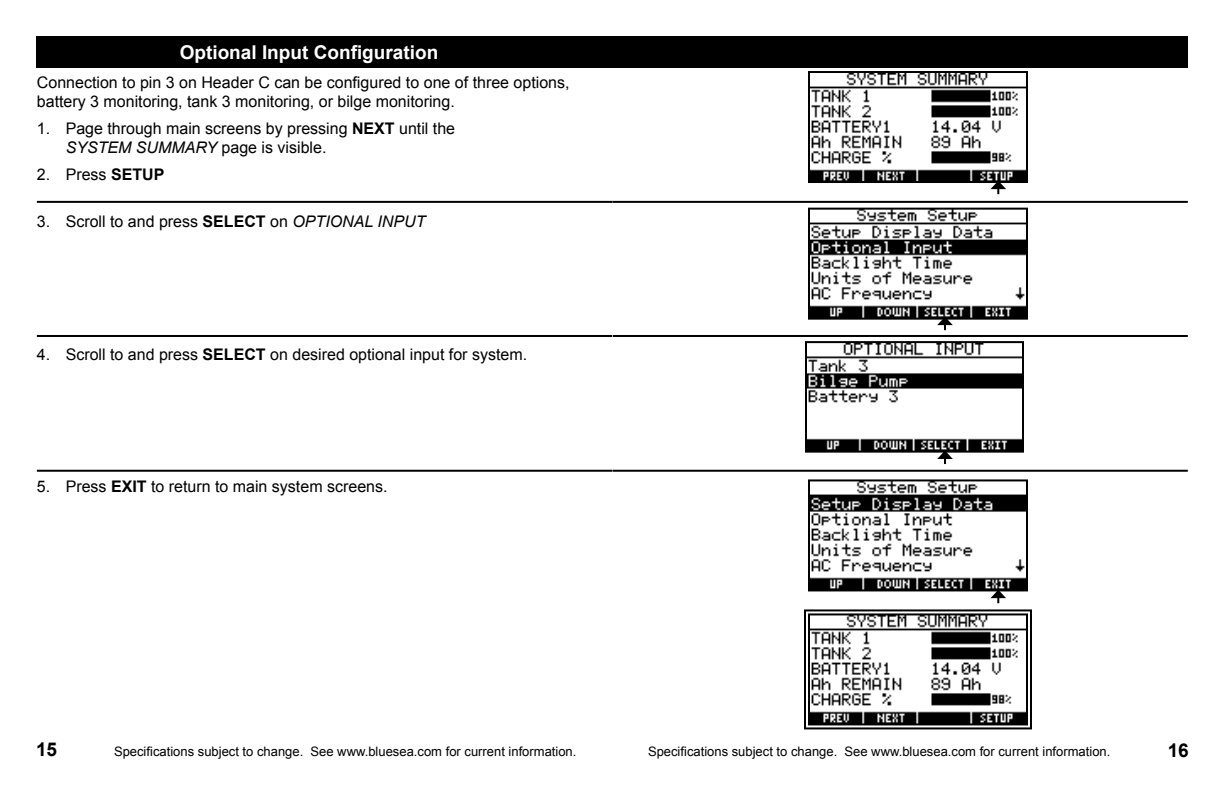
<style>
.page{position:relative;width:1224px;height:792px;background:#fff}
.page>*{position:absolute;margin:0;border:0;box-sizing:border-box;transform-origin:0 0}
.t1{font:700 19px "Arial";color:#fff}
.t2{font:700 19px "Arial";color:#000}
.t3{font:16px/19.2px "Arial";color:#000}
.t4{font:13px "Arial";color:#000}
.s1{font-weight:700}
.s2{font-style:italic}
</style>
<div class="page">
<div style="left:612px;top:36px;width:576px;height:31px;background:#000"></div>
<svg style="left:808px;top:71px;width:220px;height:123px"></svg>
<svg style="left:808px;top:207px;width:220px;height:123px"></svg>
<svg style="left:805px;top:341px;width:219px;height:123px"></svg>
<svg style="left:804px;top:479px;width:228px;height:251px"></svg>
<hr style="left:612px;top:470px;width:576px;height:2px;background:#000">
<hr style="left:613px;top:335px;width:575px;height:2px;background:#000">
<hr style="left:612px;top:201px;width:576px;height:2px;background:#000">
<div style="left:37px;top:36px;width:575px;height:31px;background:#000"></div>
<hr style="left:37px;top:201px;width:575px;height:2px;background:#000">
<hr style="left:37px;top:335px;width:575px;height:2px;background:#000">
<hr style="left:37px;top:470px;width:575px;height:2px;background:#000">
<p class="t1" style="left:180px;top:41px;width:260px">Optional Input Configuration</p>
<p class="t3" style="left:37px;top:72px;width:534px">Connection to pin 3 on Header C can be configured to one of three options, battery 3 monitoring, tank 3 monitoring, or bilge monitoring.</p>
<p class="t3" style="left:66px;top:119px;width:391px;text-indent:-29px">1. Page through main screens by pressing <span class="s1">NEXT</span> until the<br><span class="s2">SYSTEM SUMMARY</span> page is visible.</p>
<p class="t3" style="left:37px;top:165px;width:129px">2. Press <span class="s1">SETUP</span></p>
<p class="t3" style="left:37px;top:212px;width:390px">3. Scroll to and press <span class="s1">SELECT</span> on <span class="s2">OPTIONAL INPUT</span></p>
<p class="t3" style="left:37px;top:344px;width:492px">4. Scroll to and press <span class="s1">SELECT</span> on desired optional input for system.</p>
<p class="t3" style="left:37px;top:477px;width:352px">5. Press <span class="s1">EXIT</span> to return to main system screens.</p>
<p class="t2" style="left:36px;top:739px;width:23px">15</p>
<p class="t4" style="left:648px;top:744px;width:464px">Specifications subject to change. See www.bluesea.com for current information.</p>
<p class="t2" style="left:1168px;top:739px;width:23px">16</p>
<p class="t4" style="left:114px;top:744px;width:464px">Specifications subject to change. See www.bluesea.com for current information.</p>
</div>
